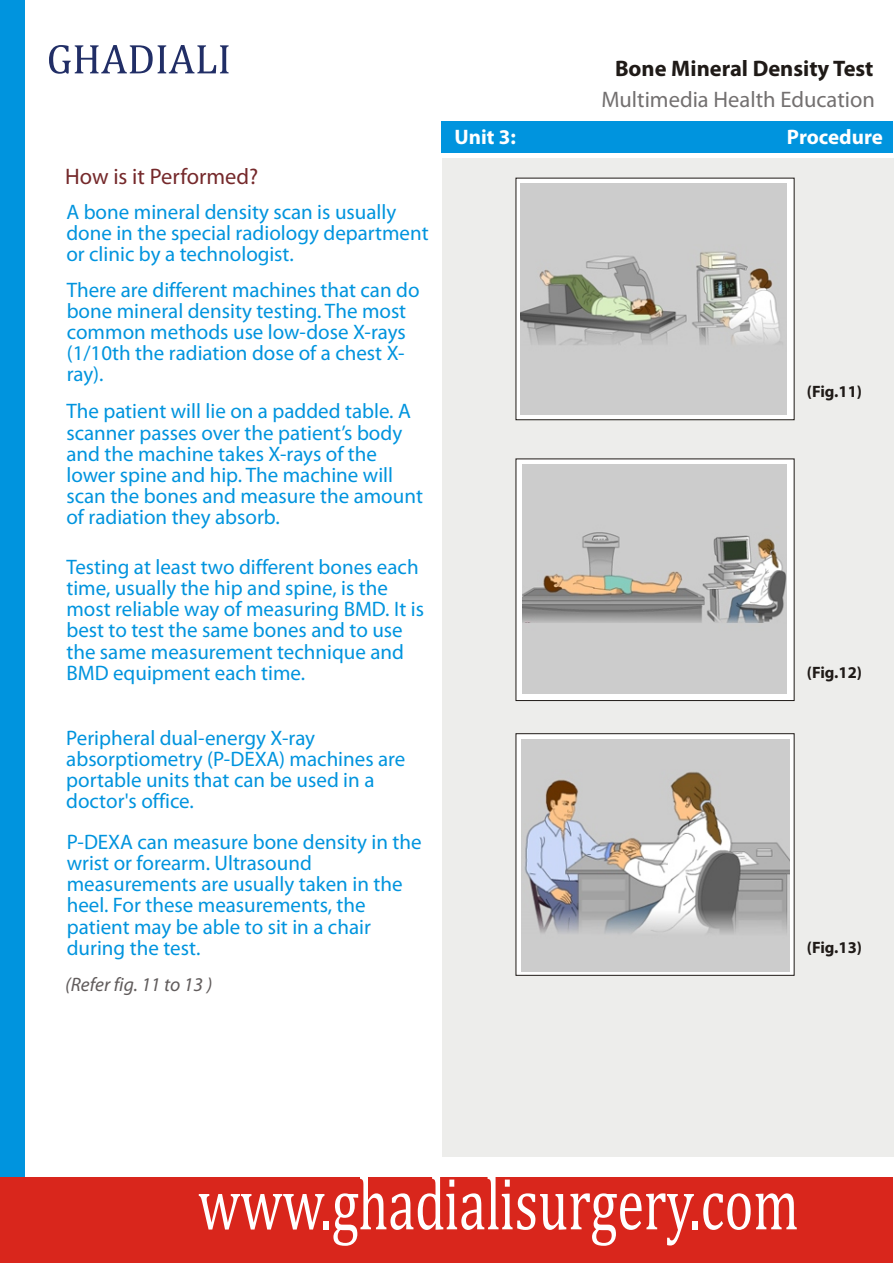
<style>
.page{position:relative;width:894px;height:1263px;background:#fff}
.page>*{position:absolute;margin:0;border:0;box-sizing:border-box;transform-origin:0 0}
.t1{font:75.6px "Cambria Math";color:#fff;scale:.72 1}
.t2{font:22.5px "Myriad Pro";color:#737070}
.t3{font:700 22.5px "Myriad Pro";color:#1f1a17}
.t4{font:22.5px "Myriad Pro";color:#75292b}
.t5{font:21px/21.1px "Myriad Pro";color:#0094de}
.t6{font:700 21px "Myriad Pro";color:#fff}
.t7{font:italic 19.5px "Myriad Pro";color:#615c5c}
.t8{font:700 16.5px "Myriad Pro";color:#1f1a17}
</style>
<div class="page">
<div style="left:0;top:0;width:25px;height:1189px;background:#0094de"></div>
<div style="left:0;top:1177px;width:893px;height:86px;background:#d9261c"></div>
<div style="left:441px;top:121px;width:452px;height:32px;background:#0094de"></div>
<div style="left:442px;top:158px;width:452px;height:998px;background:#ededeb"></div>
<div style="left:516px;top:178px;width:279px;height:242px;background:#fff"></div>
<img style="left:521px;top:183px;width:266px;height:231px">
<div style="left:516px;top:459px;width:279px;height:242px;background:#fff"></div>
<img style="left:523px;top:465px;width:264px;height:229px">
<svg style="left:516px;top:733px;width:279px;height:243px;background:#d4d4d3"></svg>
<img style="left:522px;top:739px;width:267px;height:232px">
<svg style="left:49px;top:45px;width:180px;height:29px"></svg>
<p class="t3" style="left:615px;top:59px;width:260px">Bone Mineral Density Test</p>
<p class="t2" style="left:601px;top:90px;width:275px">Multimedia Health Education</p>
<p class="t4" style="left:65px;top:167px;width:195px">How is it Performed?</p>
<p class="t5" style="left:66px;top:203px;width:364px">A bone mineral density scan is usually done in the special radiology department or clinic by a technologist.</p>
<p class="t5" style="left:67px;top:281px;width:354px">There are different machines that can do bone mineral density testing. The most common methods use low-dose X-rays (1/10th the radiation dose of a chest X&shy;ray).</p>
<p class="t5" style="left:66px;top:403px;width:358px">The patient will lie on a padded table. A scanner passes over the patient’s body and the machine takes X-rays of the lower spine and hip. The machine will scan the bones and measure the amount of radiation they absorb.</p>
<p class="t5" style="left:66px;top:558px;width:359px">Testing at least two different bones each time, usually the hip and spine, is the most reliable way of measuring BMD. It is best to test the same bones and to use the same measurement technique and BMD equipment each time.</p>
<p class="t5" style="left:66px;top:729px;width:341px">Peripheral dual-energy X-ray absorptiometry (P-DEXA) machines are portable units that can be used in a doctor's office.</p>
<p class="t5" style="left:67px;top:833px;width:356px">P-DEXA can measure bone density in the wrist or forearm. Ultrasound measurements are usually taken in the heel. For these measurements, the patient may be able to sit in a chair during the test.</p>
<p class="t7" style="left:65px;top:976px;width:149px">(Refer fig. 11 to 13 )</p>
<p class="t6" style="left:455px;top:126px;width:63px">Unit 1:</p>
<p class="t6" style="left:765px;top:126px;width:120px">IntrProduction e</p>
<p class="t6" style="left:807px;top:128px;width:67px">ocedur</p>
<p class="t6" style="left:499px;top:128px;width:13px">3</p>
<p class="t8" style="left:807px;top:385px;width:57px">(Fig.11)</p>
<p class="t8" style="left:807px;top:666px;width:57px">(Fig.12)</p>
<p class="t8" style="left:807px;top:940px;width:57px">(Fig.13)</p>
<h1 class="t1" style="left:198px;top:1171px;width:836px">www.ghadialisurgery.com</h1>
</div>
